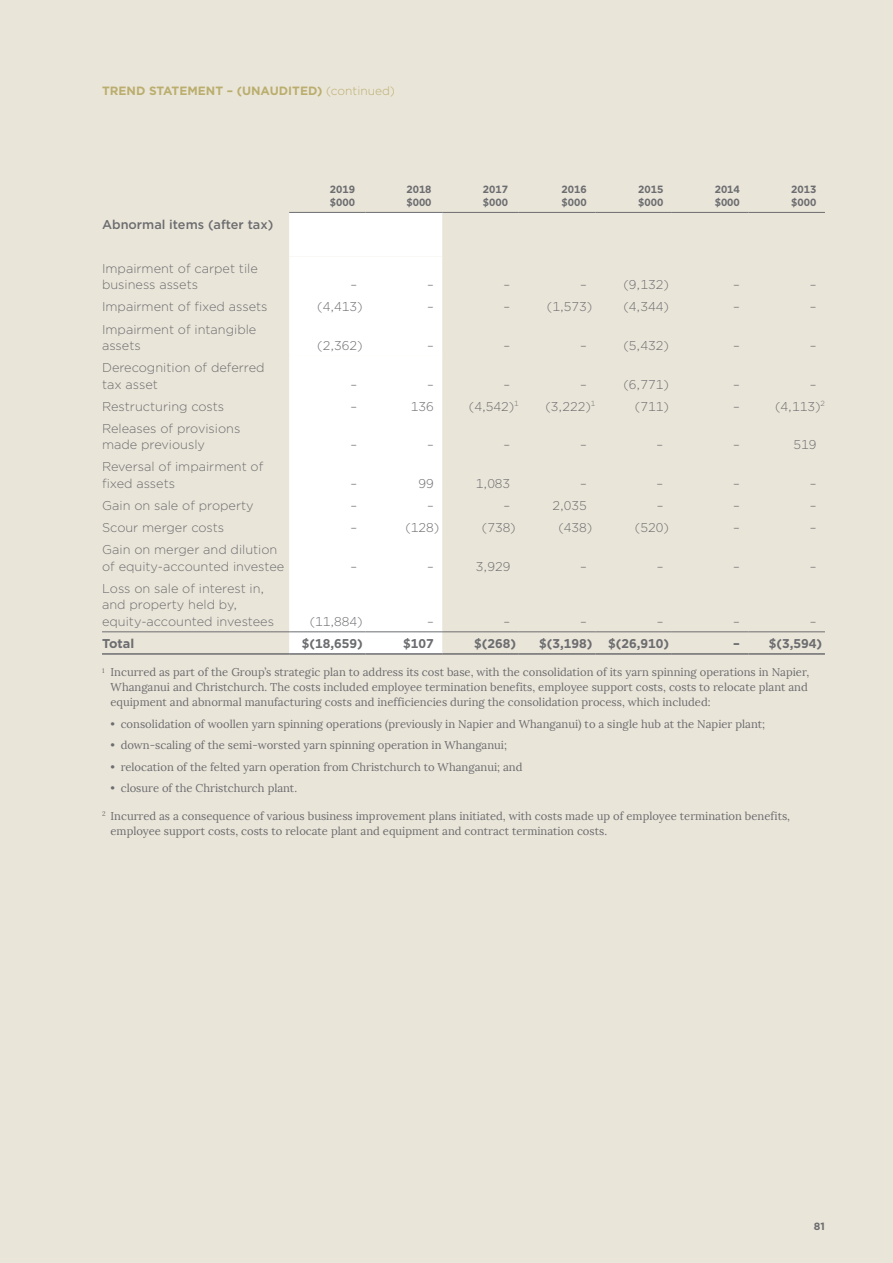
<style>
.page{position:relative;width:893px;height:1263px;background:#eae5d9}
.page>*{position:absolute;margin:0;border:0;box-sizing:border-box;transform-origin:0 0}
.t1{font:300 12.75px/16.5px "Gotham";color:#6c6d70}
.t2{font:700 12.75px "Gotham";color:#6c6d70}
.t3{font:500 12.75px "Gotham";color:#6c6d70}
.t4{font:700 12px "Gotham";color:#baae6e}
.t5{font:11.25px/15px "Lora";color:#6c6d70}
.t6{font:700 10.5px/13.5px "Gotham";color:#6c6d70}
.s1{font-weight:300}
</style>
<div class="page">
<div style="left:289px;top:213px;width:153px;height:440px;background:#fff"></div>
<div style="left:289px;top:257px;width:153px;height:99px;background:#fff"></div>
<hr style="left:289px;top:212px;width:77px;height:1px;background:#6c6d70">
<hr style="left:366px;top:212px;width:76px;height:1px;background:#6c6d70">
<hr style="left:442px;top:212px;width:77px;height:1px;background:#6c6d70">
<hr style="left:595px;top:212px;width:77px;height:1px;background:#6c6d70">
<hr style="left:672px;top:212px;width:76px;height:1px;background:#6c6d70">
<hr style="left:748px;top:212px;width:77px;height:1px;background:#6c6d70">
<hr style="left:102px;top:631px;width:187px;height:1px;background:#6c6d70">
<hr style="left:289px;top:631px;width:77px;height:1px;background:#6c6d70">
<hr style="left:366px;top:631px;width:76px;height:1px;background:#6c6d70">
<hr style="left:442px;top:631px;width:77px;height:1px;background:#6c6d70">
<hr style="left:519px;top:631px;width:76px;height:1px;background:#6c6d70">
<hr style="left:595px;top:631px;width:77px;height:1px;background:#6c6d70">
<hr style="left:672px;top:631px;width:76px;height:1px;background:#6c6d70">
<hr style="left:748px;top:631px;width:77px;height:1px;background:#6c6d70">
<hr style="left:102px;top:653px;width:187px;height:2px;background:#6c6d70">
<hr style="left:289px;top:653px;width:77px;height:2px;background:#6c6d70">
<hr style="left:366px;top:653px;width:76px;height:2px;background:#6c6d70">
<hr style="left:442px;top:653px;width:77px;height:2px;background:#6c6d70">
<hr style="left:519px;top:653px;width:76px;height:2px;background:#6c6d70">
<hr style="left:595px;top:653px;width:77px;height:2px;background:#6c6d70">
<hr style="left:672px;top:653px;width:76px;height:2px;background:#6c6d70">
<hr style="left:748px;top:653px;width:77px;height:2px;background:#6c6d70">
<hr style="left:519px;top:212px;width:76px;height:1px;background:#6c6d70">
<p class="t4" style="left:102px;top:82px;width:295px">TREND STATEMENT – (UNAUDITED) <span class="s1">(continued)</span></p>
<p class="t3" style="left:102px;top:216px;width:173px">Abnormal items (after tax)</p>
<p class="t1" style="left:102px;top:260px;width:157px">Impairment of carpet tile business assets</p>
<p class="t6" style="left:330px;top:182px;width:27px">2019 $000</p>
<p class="t6" style="left:406px;top:182px;width:27px">2018 $000</p>
<p class="t6" style="left:483px;top:182px;width:27px">2017 $000</p>
<p class="t6" style="left:562px;top:182px;width:27px">2016 $000</p>
<p class="t6" style="left:638px;top:182px;width:27px">2015 $000</p>
<p class="t6" style="left:715px;top:182px;width:27px">2014 $000</p>
<p class="t6" style="left:791px;top:182px;width:27px">2013 $000</p>
<p class="t1" style="left:350px;top:276px;width:8px">–</p>
<p class="t1" style="left:427px;top:276px;width:8px">–</p>
<p class="t1" style="left:504px;top:276px;width:8px">–</p>
<p class="t1" style="left:580px;top:276px;width:8px">–</p>
<p class="t1" style="left:623px;top:276px;width:47px">(9,132)</p>
<p class="t1" style="left:733px;top:276px;width:8px">–</p>
<p class="t1" style="left:810px;top:276px;width:8px">–</p>
<p class="t1" style="left:102px;top:298px;width:167px">Impairment of fixed assets</p>
<p class="t1" style="left:317px;top:298px;width:47px">(4,413)</p>
<p class="t1" style="left:427px;top:298px;width:8px">–</p>
<p class="t1" style="left:504px;top:298px;width:8px">–</p>
<p class="t1" style="left:547px;top:298px;width:47px">(1,573)</p>
<p class="t1" style="left:623px;top:298px;width:47px">(4,344)</p>
<p class="t1" style="left:733px;top:298px;width:8px">–</p>
<p class="t1" style="left:810px;top:298px;width:8px">–</p>
<p class="t1" style="left:102px;top:320px;width:156px">Impairment of intangible assets</p>
<p class="t1" style="left:317px;top:337px;width:47px">(2,362)</p>
<p class="t1" style="left:427px;top:337px;width:8px">–</p>
<p class="t1" style="left:504px;top:337px;width:8px">–</p>
<p class="t1" style="left:580px;top:337px;width:8px">–</p>
<p class="t1" style="left:623px;top:337px;width:47px">(5,432)</p>
<p class="t1" style="left:733px;top:337px;width:8px">–</p>
<p class="t1" style="left:810px;top:337px;width:8px">–</p>
<p class="t1" style="left:102px;top:359px;width:164px">Derecognition of deferred tax asset</p>
<p class="t1" style="left:350px;top:375px;width:8px">–</p>
<p class="t1" style="left:427px;top:375px;width:8px">–</p>
<p class="t1" style="left:504px;top:375px;width:8px">–</p>
<p class="t1" style="left:580px;top:375px;width:8px">–</p>
<p class="t1" style="left:623px;top:375px;width:47px">(6,771)</p>
<p class="t1" style="left:733px;top:375px;width:8px">–</p>
<p class="t1" style="left:810px;top:375px;width:8px">–</p>
<p class="t1" style="left:102px;top:398px;width:124px">Restructuring costs</p>
<p class="t1" style="left:350px;top:398px;width:8px">–</p>
<p class="t1" style="left:411px;top:398px;width:24px">136</p>
<p class="t1" style="left:469px;top:398px;width:51px">(4,542)<sup>1</sup></p>
<p class="t1" style="left:545px;top:398px;width:51px">(3,222)<sup>1</sup></p>
<p class="t1" style="left:635px;top:398px;width:35px">(711)</p>
<p class="t1" style="left:733px;top:398px;width:8px">–</p>
<p class="t1" style="left:775px;top:398px;width:51px">(4,113)<sup>2</sup></p>
<p class="t1" style="left:102px;top:420px;width:140px">Releases of provisions made previously</p>
<p class="t1" style="left:350px;top:436px;width:8px">–</p>
<p class="t1" style="left:427px;top:436px;width:8px">–</p>
<p class="t1" style="left:504px;top:436px;width:8px">–</p>
<p class="t1" style="left:580px;top:436px;width:8px">–</p>
<p class="t1" style="left:657px;top:436px;width:8px">–</p>
<p class="t1" style="left:733px;top:436px;width:8px">–</p>
<p class="t1" style="left:793px;top:436px;width:24px">519</p>
<p class="t1" style="left:102px;top:458px;width:163px">Reversal of impairment of fixed assets</p>
<p class="t1" style="left:350px;top:475px;width:8px">–</p>
<p class="t1" style="left:418px;top:475px;width:17px">99</p>
<p class="t1" style="left:476px;top:475px;width:36px">1,083</p>
<p class="t1" style="left:580px;top:475px;width:8px">–</p>
<p class="t1" style="left:657px;top:475px;width:8px">–</p>
<p class="t1" style="left:733px;top:475px;width:8px">–</p>
<p class="t1" style="left:810px;top:475px;width:8px">–</p>
<p class="t1" style="left:102px;top:497px;width:153px">Gain on sale of property</p>
<p class="t1" style="left:350px;top:497px;width:8px">–</p>
<p class="t1" style="left:427px;top:497px;width:8px">–</p>
<p class="t1" style="left:504px;top:497px;width:8px">–</p>
<p class="t1" style="left:552px;top:497px;width:36px">2,035</p>
<p class="t1" style="left:657px;top:497px;width:8px">–</p>
<p class="t1" style="left:733px;top:497px;width:8px">–</p>
<p class="t1" style="left:810px;top:497px;width:8px">–</p>
<p class="t1" style="left:102px;top:519px;width:124px">Scour merger costs</p>
<p class="t1" style="left:350px;top:519px;width:8px">–</p>
<p class="t1" style="left:405px;top:519px;width:35px">(128)</p>
<p class="t1" style="left:482px;top:519px;width:35px">(738)</p>
<p class="t1" style="left:558px;top:519px;width:35px">(438)</p>
<p class="t1" style="left:635px;top:519px;width:35px">(520)</p>
<p class="t1" style="left:733px;top:519px;width:8px">–</p>
<p class="t1" style="left:810px;top:519px;width:8px">–</p>
<p class="t1" style="left:102px;top:541px;width:184px">Gain on merger and dilution of equity-accounted investee</p>
<p class="t1" style="left:350px;top:558px;width:8px">–</p>
<p class="t1" style="left:427px;top:558px;width:8px">–</p>
<p class="t1" style="left:476px;top:558px;width:36px">3,929</p>
<p class="t1" style="left:580px;top:558px;width:8px">–</p>
<p class="t1" style="left:657px;top:558px;width:8px">–</p>
<p class="t1" style="left:733px;top:558px;width:8px">–</p>
<p class="t1" style="left:810px;top:558px;width:8px">–</p>
<p class="t1" style="left:102px;top:580px;width:173px">Loss on sale of interest in, and property held by, equity-accounted investees</p>
<p class="t1" style="left:310px;top:613px;width:55px">(11,884)</p>
<p class="t1" style="left:427px;top:613px;width:8px">–</p>
<p class="t1" style="left:504px;top:613px;width:8px">–</p>
<p class="t1" style="left:580px;top:613px;width:8px">–</p>
<p class="t1" style="left:657px;top:613px;width:8px">–</p>
<p class="t1" style="left:733px;top:613px;width:8px">–</p>
<p class="t1" style="left:810px;top:613px;width:8px">–</p>
<p class="t2" style="left:102px;top:635px;width:34px">Total</p>
<p class="t2" style="left:302px;top:635px;width:63px">$(18,659)</p>
<p class="t2" style="left:403px;top:635px;width:32px">$107</p>
<p class="t2" style="left:474px;top:635px;width:43px">$(268)</p>
<p class="t2" style="left:539px;top:635px;width:131px">$(3,198) $(26,910)</p>
<p class="t2" style="left:733px;top:635px;width:90px">– $(3,594)</p>
<p class="t5" style="left:111px;top:665px;width:700px;text-indent:-9px"><sup>1</sup> Incurred as part of the Group’s strategic plan to address its cost base, with the consolidation of its yarn spinning operations in Napier,<br>Whanganui and Christchurch. The costs included employee termination benefits, employee support costs, costs to relocate plant and equipment and abnormal manufacturing costs and inefficiencies during the consolidation process, which included:</p>
<p class="t5" style="left:111px;top:716px;width:656px">• consolidation of woollen yarn spinning operations (previously in Napier and Whanganui) to a single hub at the Napier plant;</p>
<p class="t5" style="left:111px;top:738px;width:398px">• down-scaling of the semi-worsted yarn spinning operation in Whanganui;</p>
<p class="t5" style="left:111px;top:759px;width:413px">• relocation of the felted yarn operation from Christchurch to Whanganui; and</p>
<p class="t5" style="left:111px;top:780px;width:188px">• closure of the Christchurch plant.</p>
<p class="t5" style="left:111px;top:808px;width:681px;text-indent:-9px"><sup>2</sup> Incurred as a consequence of various business improvement plans initiated, with costs made up of employee termination benefits, employee support costs, costs to relocate plant and equipment and contract termination costs.</p>
<p class="t6" style="left:814px;top:1219px;width:13px">81</p>
</div>
